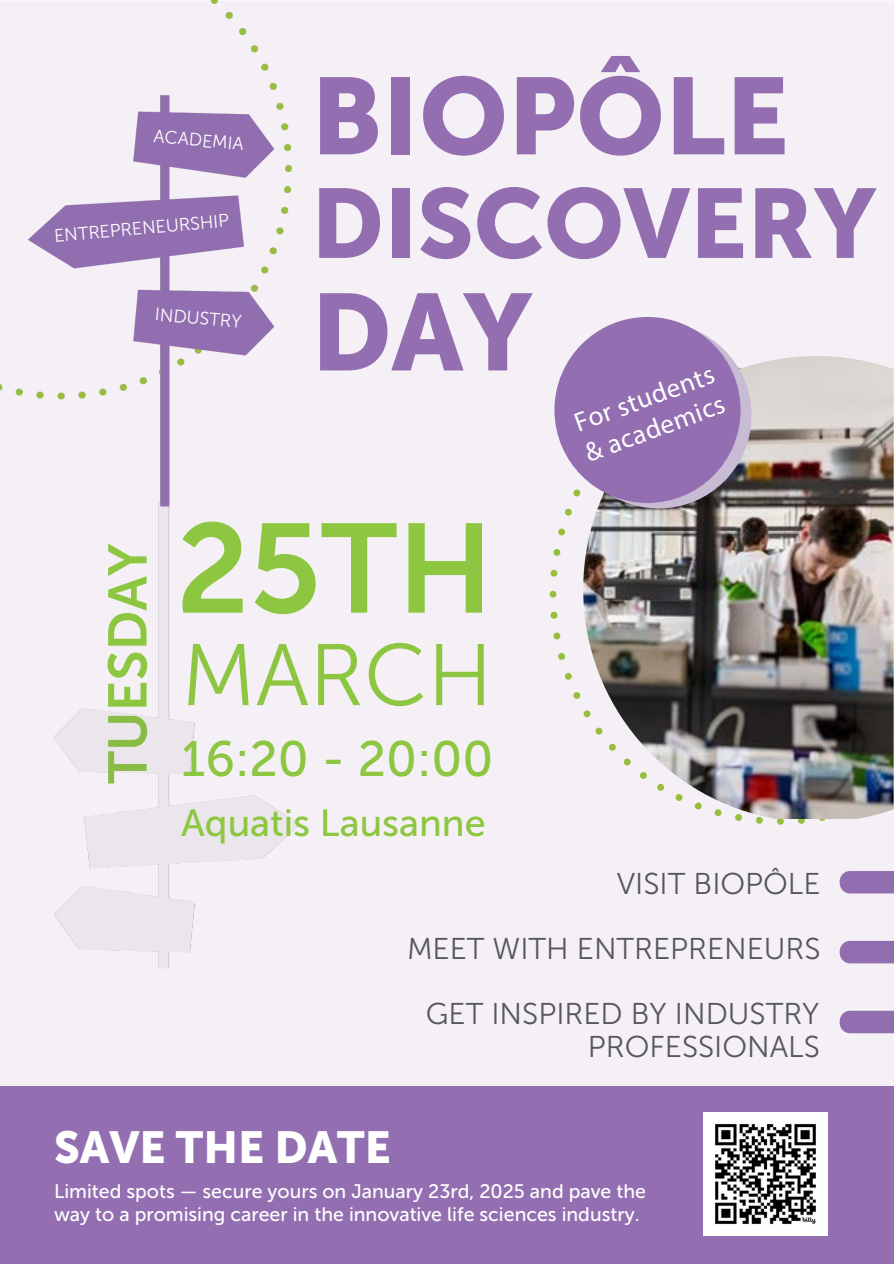
<style>
.page{position:relative;width:894px;height:1264px;background:#fff}
.page>*{position:absolute;margin:0;border:0;box-sizing:border-box;transform-origin:0 0}
.t1{font:126px "Museo Sans 700";color:#8dc640}
.t2{font:108px "Museo Sans 900";color:#936fb1}
.t3{font:97.5px "Museo Sans 900";color:#936fb1}
.t4{font:87px "Museo Sans 300";color:#8dc640}
.t5{font:54px "Museo Sans 700";color:#8dc640}
.t6{font:49.5px "Museo Sans 500";color:#8dc640}
.t7{font:44.55px "Museo Sans 900";color:#fff}
.t8{font:37.8px "Museo Sans 500";color:#8dc63f}
.t9{font:30px/64.2px "Museo Sans 300";color:#55575c;text-align:right}
.t10{font:27px/31.5px "Myriad Pro";color:#fff}
.t11{font:19.5px "Museo Sans 500";color:#fff}
.t12{font:18px "Museo Sans 300";color:#fff}
.s1{color:#89bc44}
</style>
<div class="page">
<div style="left:0;top:1px;width:893px;height:1085px;background:#f5f0f5"></div>
<img style="left:583px;top:356px;width:310px;height:462px">
<div style="left:0;top:1086px;width:893px;height:177px;background:#936fb1"></div>
<div style="left:565px;top:322px;width:186px;height:186px;background:#c8bcd5;border-radius:50%"></div>
<div style="left:554px;top:317px;width:186px;height:186px;background:#936fb1;border-radius:50%"></div>
<img style="left:0;top:0;width:307px;height:975px">
<img style="left:703px;top:1112px;width:124px;height:123px">
<p class="t12" style="left:155px;top:125px;width:92px;rotate:5deg">ACADEMIA</p>
<p class="t12" style="left:53px;top:225px;width:177px;rotate:-5deg">ENTREPRENEURSHIP</p>
<p class="t12" style="left:156px;top:303px;width:88px;rotate:5deg">INDUSTRY</p>
<h1 class="t2" style="left:311px;top:53px;width:479px">BIOPÔLE</h1>
<h1 class="t3" style="left:311px;top:166px;width:566px">DISCOVERY</h1>
<h1 class="t2" style="left:311px;top:269px;width:223px">DAY</h1>
<p class="t10" style="left:570px;top:411px;width:148px;rotate:-20deg">For students &amp; academics</p>
<h5 class="t5" style="left:96px;top:783px;width:242px;rotate:-90deg"><span class="s1">TU</span>ESDAY</h5>
<p class="t1" style="left:176px;top:494px;width:318px">25TH</p>
<h4 class="t4" style="left:181px;top:623px;width:313px">MARCH</h4>
<h4 class="t6" style="left:181px;top:729px;width:313px">16:20 - 20:00</h4>
<h4 class="t8" style="left:181px;top:800px;width:306px">Aquatis Lausanne</h4>
<h3 class="t9" style="left:407px;top:852px;width:415px">VISIT BIOPÔLE<br>MEET WITH ENTREPRENEURS</h3>
<h2 class="t9" style="left:425px;top:982px;width:395px">GET INSPIRED BY INDUSTRY</h2>
<h6 class="t9" style="left:587px;top:1014px;width:233px">PROFESSIONALS</h6>
<h5 class="t7" style="left:54px;top:1120px;width:338px">SAVE THE DATE</h5>
<h5 class="t11" style="left:54px;top:1179px;width:593px">Limited spots — secure yours on January 23rd, 2025 and pave the</h5>
<p class="t11" style="left:54px;top:1202px;width:587px">way to a promising career in the innovative life sciences industry.</p>
</div>
